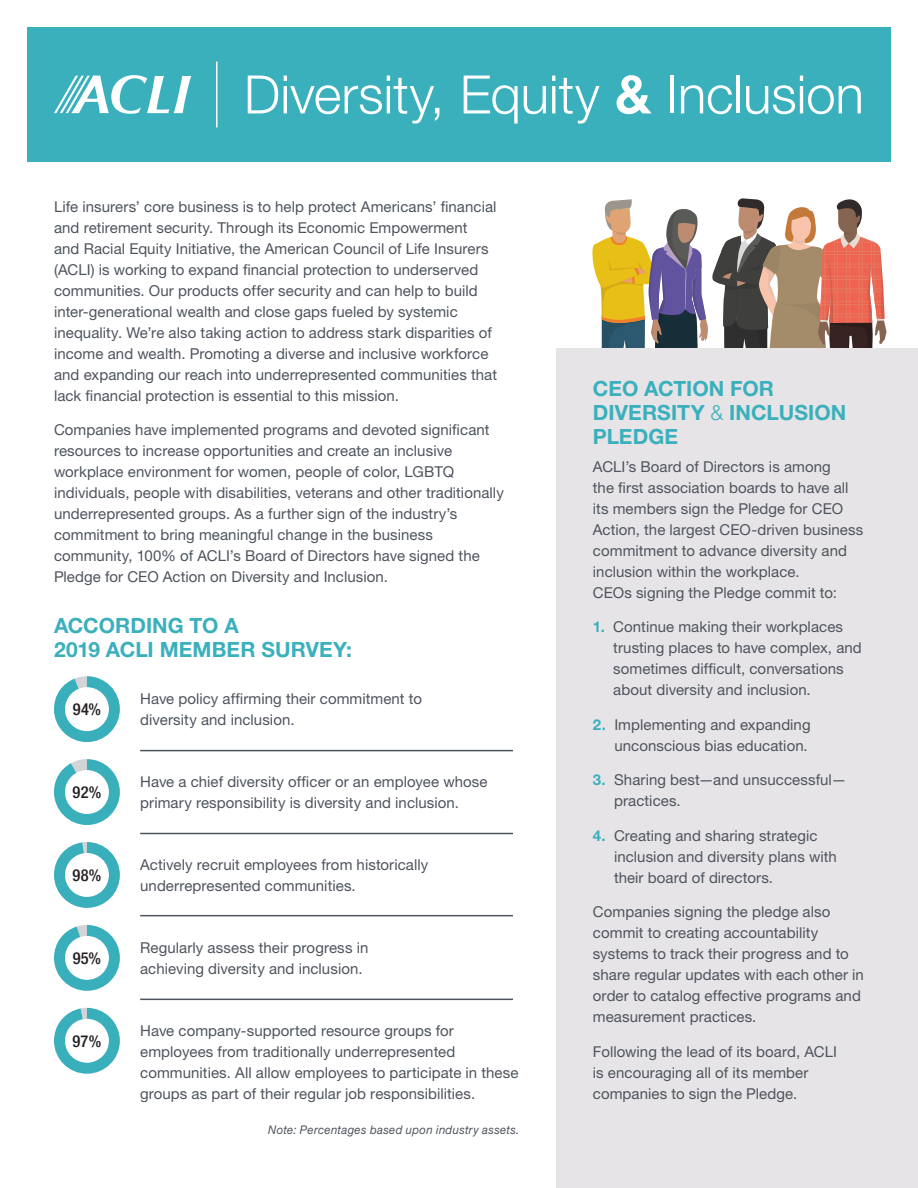
<style>
.page{position:relative;width:918px;height:1188px;background:#fff}
.page>*{position:absolute;margin:0;border:0;box-sizing:border-box;transform-origin:0 0}
.t1{font:300 53.1px "Helvetica Neue LT Std";letter-spacing:-.005em;color:#fff}
.t2{font:700 21px/24px "Helvetica Neue LT Std";color:#3bb0bd}
.t3{font:500 condensed 16.5px "Helvetica Neue LT Std";letter-spacing:.015em;color:#231f20}
.body_copy{font:15px/21px "Helvetica Neue LT Std";letter-spacing:.005em;color:#4e545d}
.Bodytext{font:italic 12px "Helvetica Neue LT Std";letter-spacing:.025em;color:#4e545d;scale:.95 1}
.s1{font-weight:700}
.s2{font-weight:300}
.s3{font-weight:700;color:#3bb0bd}
</style>
<div class="page">
<svg style="left:592px;top:198px;width:294px;height:150px"></svg>
<div style="left:556px;top:348px;width:362px;height:840px;background:#e6e4e6"></div>
<div style="left:27px;top:27px;width:864px;height:135px;background:#3bb0bd"></div>
<svg style="left:54px;top:676px;width:66px;height:66px"></svg>
<div style="left:65px;top:687px;width:44px;height:44px;background:#fff;border-radius:50%"></div>
<svg style="left:54px;top:759px;width:66px;height:66px"></svg>
<div style="left:65px;top:770px;width:44px;height:44px;background:#fff;border-radius:50%"></div>
<svg style="left:54px;top:842px;width:66px;height:66px"></svg>
<div style="left:65px;top:853px;width:44px;height:44px;background:#fff;border-radius:50%"></div>
<svg style="left:54px;top:925px;width:66px;height:66px"></svg>
<div style="left:65px;top:936px;width:44px;height:44px;background:#fff;border-radius:50%"></div>
<svg style="left:54px;top:1008px;width:66px;height:66px"></svg>
<div style="left:65px;top:1019px;width:44px;height:44px;background:#fff;border-radius:50%"></div>
<hr style="left:140px;top:750px;width:373px;height:1px;background:#4e545d">
<hr style="left:140px;top:833px;width:373px;height:1px;background:#4e545d">
<hr style="left:140px;top:915px;width:373px;height:1px;background:#4e545d">
<hr style="left:140px;top:999px;width:373px;height:1px;background:#4e545d">
<svg style="left:54px;top:75px;width:137px;height:39px"></svg>
<hr style="left:216px;top:62px;width:2px;height:65px;background:#fff">
<p class="t1" style="left:244px;top:62px;width:622px">Diversity, Equity <span class="s1">&amp;</span> Inclusion</p>
<p class="body_copy" style="left:54px;top:196px;width:445px">Life insurers’ core business is to help protect Americans’ financial and retirement security. Through its Economic Empowerment<br>and Racial Equity Initiative, the American Council of Life Insurers (ACLI) is working to expand financial protection to underserved communities. Our products offer security and can help to build inter-generational wealth and close gaps fueled by systemic inequality. We’re also taking action to address stark disparities of income and wealth. Promoting a diverse and inclusive workforce and expanding our reach into underrepresented communities that lack financial protection is essential to this mission.</p>
<p class="body_copy" style="left:54px;top:419px;width:451px">Companies have implemented programs and devoted significant resources to increase opportunities and create an inclusive workplace environment for women, people of color, LGBTQ individuals, people with disabilities, veterans and other traditionally underrepresented groups. As a further sign of the industry’s commitment to bring meaningful change in the business community, 100% of ACLI’s Board of Directors have signed the Pledge for CEO Action on Diversity and Inclusion.</p>
<p class="t2" style="left:54px;top:613px;width:299px">ACCORDING TO A<br>2019 ACLI MEMBER SURVEY:</p>
<p class="t3" style="left:73px;top:699px;width:30px">94%</p>
<p class="t3" style="left:73px;top:782px;width:30px">92%</p>
<p class="t3" style="left:73px;top:865px;width:30px">98%</p>
<p class="t3" style="left:73px;top:948px;width:30px">95%</p>
<p class="t3" style="left:73px;top:1031px;width:30px">97%</p>
<p class="body_copy" style="left:140px;top:688px;width:283px">Have policy affirming their commitment to diversity and inclusion.</p>
<p class="body_copy" style="left:140px;top:771px;width:349px">Have a chief diversity officer or an employee whose primary responsibility is diversity and inclusion.</p>
<p class="body_copy" style="left:140px;top:854px;width:290px">Actively recruit employees from historically underrepresented communities.</p>
<p class="body_copy" style="left:140px;top:937px;width:230px">Regularly assess their progress in achieving diversity and inclusion.</p>
<p class="body_copy" style="left:140px;top:1020px;width:380px">Have company-supported resource groups for employees from traditionally underrepresented communities. All allow employees to participate in these groups as part of their regular job responsibilities.</p>
<p class="Bodytext" style="left:268px;top:1123px;width:266px">Note: Percentages based upon industry assets.</p>
<p class="t2" style="left:593px;top:376px;width:255px">CEO ACTION FOR<br>DIVERSITY <span class="s2">&amp;</span> INCLUSION<br>PLEDGE</p>
<p class="body_copy" style="left:593px;top:456px;width:272px">ACLI’s Board of Directors is among<br>the first association boards to have all its members sign the Pledge for CEO Action, the largest CEO-driven business commitment to advance diversity and inclusion within the workplace.<br>CEOs signing the Pledge commit to:</p>
<p class="body_copy" style="left:613px;top:616px;width:250px;text-indent:-20px"><span class="s3">1.</span> Continue making their workplaces trusting places to have complex, and sometimes difficult, conversations about diversity and inclusion.</p>
<p class="body_copy" style="left:593px;top:714px;width:219px;text-align:right"><span class="s3">2.</span> Implementing and expanding unconscious bias education.</p>
<p class="body_copy" style="left:614px;top:769px;width:234px;text-indent:-21px"><span class="s3">3.</span> Sharing best—and unsuccessful— practices.</p>
<p class="body_copy" style="left:614px;top:825px;width:224px;text-indent:-21px"><span class="s3">4.</span> Creating and sharing strategic inclusion and diversity plans with their board of directors.</p>
<p class="body_copy" style="left:593px;top:901px;width:273px">Companies signing the pledge also commit to creating accountability systems to track their progress and to share regular updates with each other in order to catalog effective programs and measurement practices.</p>
<p class="body_copy" style="left:593px;top:1041px;width:246px">Following the lead of its board, ACLI is encouraging all of its member companies to sign the Pledge.</p>
</div>
